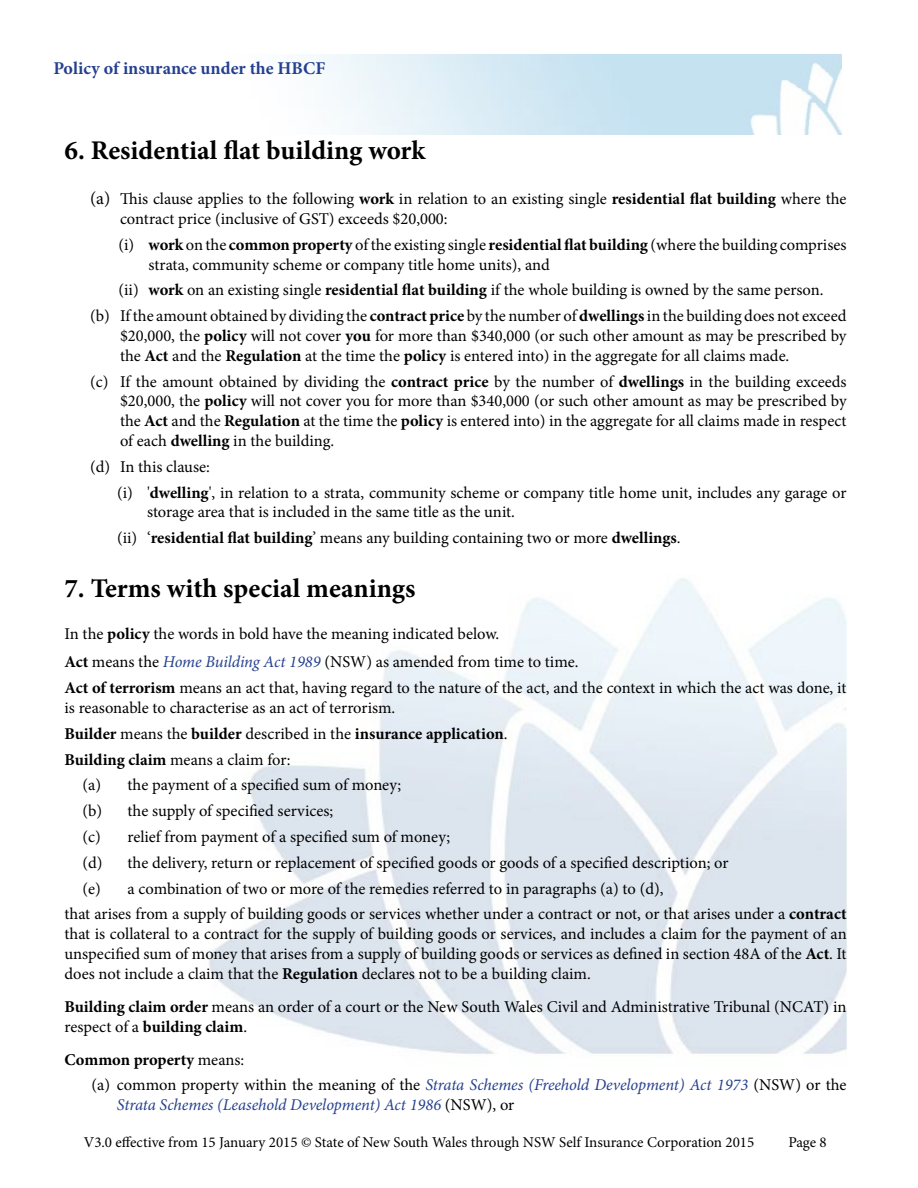
<style>
.page{position:relative;width:918px;height:1188px;background:#fff}
.page>*{position:absolute;margin:0;border:0;box-sizing:border-box;transform-origin:0 0}
.t1{font:700 27px "Minion Pro";color:#000}
.t2{font:700 18px "Minion Pro";color:#25408f}
.t3{font:16.5px/19.8px "Minion Pro";color:#000}
.t4{font:700 16.5px "Minion Pro";color:#000}
.t5{font:italic 16.5px "Minion Pro";letter-spacing:-.005em;color:#25408f}
.t6{font:15px "Minion Pro";color:#000}
.s1{font-size:18px}
.s2{font-weight:700}
.s3{font-style:italic;color:#25408f}
.s4{font-weight:400}
.s5{font-style:normal;color:#000}
</style>
<div class="page">
<img style="left:209px;top:578px;width:638px;height:476px">
<img style="left:318px;top:54px;width:524px;height:81px">
<p class="t2" style="left:54px;top:56px;width:273px">Policy of insurance under the HBCF</p>
<h1 class="t1" style="left:64px;top:131px;width:362px">6. Residential flat building work</h1>
<p class="t3" style="left:120px;top:189px;width:728px;text-indent:-30px"><span class="s1">(a)</span> This clause applies to the following <span class="s2">work</span> in relation to an existing single <span class="s2">residential flat building</span> where the contract price (inclusive of GST) exceeds $20,000:</p>
<p class="t3" style="left:148px;top:235px;width:700px;text-indent:-30px">(i) <span class="s2">work</span> on the <span class="s2">common property</span> of the existing single <span class="s2">residential flat building</span> (where the building comprises strata, community scheme or company title home units), and</p>
<p class="t3" style="left:90px;top:277px;width:758px;line-height:25.8px;text-align:center">(ii) <span class="s2">work</span> on an existing single <span class="s2">residential flat building</span> if the whole building is owned by the same person.<br>(b) If the amount obtained by dividing the <span class="s2">contract price</span> by the number of <span class="s2">dwellings</span> in the building does not exceed</p>
<p class="t3" style="left:120px;top:326px;width:728px">$20,000, the <span class="s2">policy</span> will not cover <span class="s2">you</span> for more than $340,000 (or such other amount as may be prescribed by the <span class="s2">Act</span> and the <span class="s2">Regulation</span> at the time the <span class="s2">policy</span> is entered into) in the aggregate for all claims made.</p>
<p class="t3" style="left:120px;top:371px;width:728px;text-align:justify;text-indent:-30px">(c) If the amount obtained by dividing the <span class="s2">contract price</span> by the number of <span class="s2">dwellings</span> in the building exceeds $20,000, the <span class="s2">policy</span> will not cover you for more than $340,000 (or such other amount as may be prescribed by the <span class="s2">Act</span> and the <span class="s2">Regulation</span> at the time the <span class="s2">policy</span> is entered into) in the aggregate for all claims made in respect of each <span class="s2">dwelling</span> in the building.</p>
<p class="t3" style="left:117px;top:454px;width:731px;line-height:25.8px;text-indent:-27px">(d) In this clause:<br>(i) '<span class="s2">dwelling</span>', in relation to a strata, community scheme or company title home unit, includes any garage or</p>
<p class="t3" style="left:117px;top:499px;width:565px;line-height:25.8px;text-indent:30px">storage area that is included in the same title as the unit.<br>(ii) ‘<span class="s2">residential flat building</span>’ means any building containing two or more <span class="s2">dwellings</span>.</p>
<h1 class="t1" style="left:64px;top:569px;width:352px">7. Terms with special meanings</h1>
<p class="t3" style="left:64px;top:619px;width:516px;line-height:28.8px">In the <span class="s2">policy</span> the words in bold have the meaning indicated below.<br><span class="s2">Act</span> means the <span class="s3">Home Building Act 1989</span> (NSW) as amended from time to time.</p>
<p class="t3" style="left:64px;top:678px;width:783px"><span class="s2">Act of terrorism</span> means an act that, having regard to the nature of the act, and the context in which the act was done, it is reasonable to characterise as an act of terrorism.</p>
<p class="t4" style="left:64px;top:722px;width:445px">Builder <span class="s4">means the</span> builder <span class="s4">described in the</span> insurance application<span class="s4">.</span></p>
<p class="t3" style="left:64px;top:749px;width:228px"><span class="s2">Building claim</span> means a claim for:</p>
<p class="t3" style="left:83px;top:775px;width:320px">(a) the payment of a specified sum of money;</p>
<p class="t3" style="left:83px;top:801px;width:252px">(b) the supply of specified services;</p>
<p class="t3" style="left:83px;top:827px;width:369px">(c) relief from payment of a specified sum of money;</p>
<p class="t3" style="left:83px;top:853px;width:648px">(d) the delivery, return or replacement of specified goods or goods of a specified description; or</p>
<p class="t3" style="left:83px;top:878px;width:583px">(e) a combination of two or more of the remedies referred to in paragraphs (a) to (d),</p>
<p class="t3" style="left:64px;top:904px;width:784px">that arises from a supply of building goods or services whether under a contract or not, or that arises under a <span class="s2">contract</span></p>
<p class="t3" style="left:64px;top:924px;width:784px;text-align:justify">that is collateral to a contract for the supply of building goods or services, and includes a claim for the payment of an unspecified sum of money that arises from a supply of building goods or services as defined in section 48A of the <span class="s2">Act</span>. It does not include a claim that the <span class="s2">Regulation</span> declares not to be a building claim.</p>
<p class="t3" style="left:64px;top:997px;width:784px"><span class="s2">Building claim order</span> means an order of a court or the New South Wales Civil and Administrative Tribunal (NCAT) in respect of a <span class="s2">building claim</span>.</p>
<p class="t3" style="left:91px;top:1046px;width:757px;line-height:25.8px;text-indent:-27px"><span class="s2">Common property</span> means:<br>(a) common property within the meaning of the <span class="s3">Strata Schemes (Freehold Development) Act 1973</span> (NSW) or the</p>
<p class="t5" style="left:117px;top:1094px;width:399px">Strata Schemes (Leasehold Development) Act 1986 <span class="s5">(NSW), or</span></p>
<p class="t6" style="left:84px;top:1132px;width:672px">V3.0 effective from 15 January 2015 © State of New South Wales through NSW Self Insurance Corporation 2015</p>
<p class="t6" style="left:788px;top:1132px;width:40px">Page 8</p>
</div>
